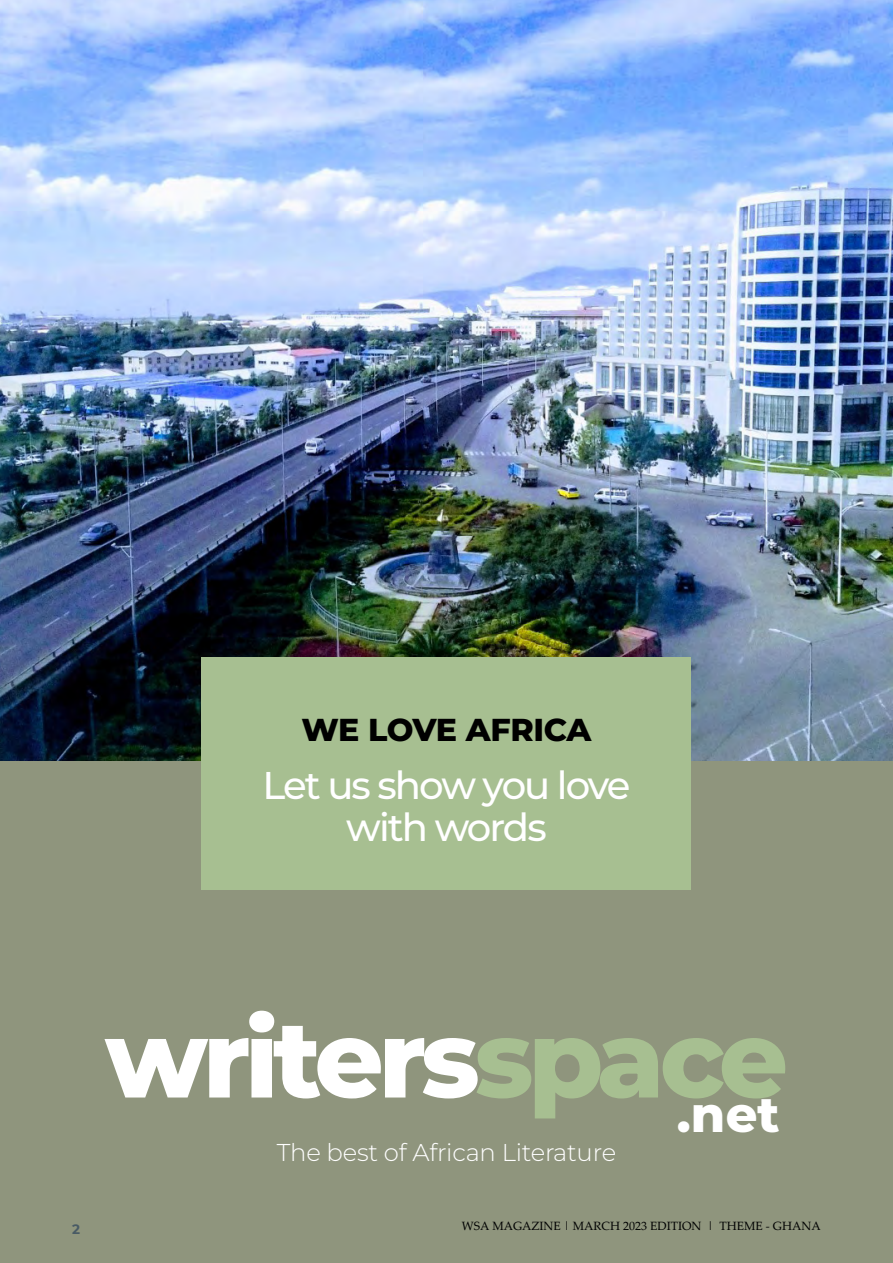
<style>
.page{position:relative;width:893px;height:1263px;background:#fff}
.page>*{position:absolute;margin:0;border:0;box-sizing:border-box;transform-origin:0 0}
.t1{font:800 108px "Montserrat";letter-spacing:-.05em;color:#fff}
.t2{font:500 38.55px/42.6px "Montserrat";letter-spacing:-.05em;color:#fff;text-align:center}
.t3{font:800 31.65px "Montserrat";letter-spacing:-.02em;color:#000}
.t4{font:300 24.3px "Montserrat";letter-spacing:-.01em;color:#fff}
.t5{font:700 13.5px "Montserrat";color:#495b65}
.t6{font:12px "Palatino Linotype";color:#000101}
.s1{color:#a7bf91}
</style>
<div class="page">
<img style="left:0;top:0;width:893px;height:761px">
<div style="left:0;top:761px;width:893px;height:502px;background:#8f957d"></div>
<div style="left:202px;top:657px;width:489px;height:233px;background:#a7bf91"></div>
<h3 class="t3" style="left:301px;top:708px;width:291px">WE LOVE AFRICA</h3>
<h2 class="t2" style="left:262px;top:763px;width:369px">Let us show you love with words</h2>
<h1 class="t1" style="left:105px;top:987px;width:685px">writers<span class="s1">space</span><sub>.net</sub></h1>
<h3 class="t4" style="left:277px;top:1136px;width:341px">The best of African Literature</h3>
<p class="t5" style="left:72px;top:1219px;width:9px">2</p>
<p class="t6" style="left:462px;top:1217px;width:360px">WSA MAGAZINE | MARCH 2023 EDITION | THEME - GHANA</p>
</div>
